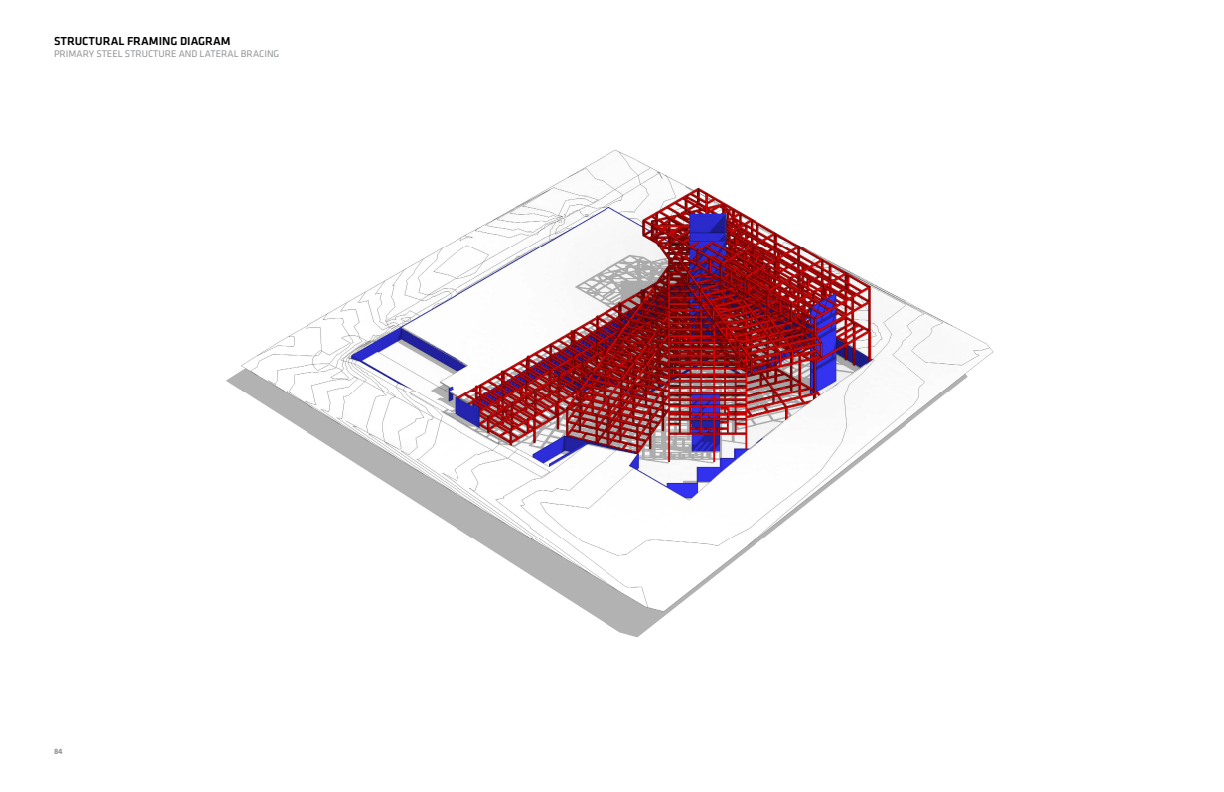
<style>
.page{position:relative;width:1224px;height:792px;background:#fff}
.page>*{position:absolute;margin:0;border:0;box-sizing:border-box;transform-origin:0 0}
.t1{font:500 12px "Klavika";color:#000}
.t2{font:10px "Klavika";color:#939598}
.t3{font:700 8px "Klavika";color:#939598}
</style>
<div class="page">
<img style="left:226px;top:150px;width:768px;height:488px">
<p class="t1" style="left:54px;top:33px;width:178px">STRUCTURAL FRAMING DIAGRAM</p>
<p class="t2" style="left:54px;top:47px;width:227px">PRIMARY STEEL STRUCTURE AND LATERAL BRACING</p>
<p class="t3" style="left:54px;top:746px;width:10px">84</p>
</div>
